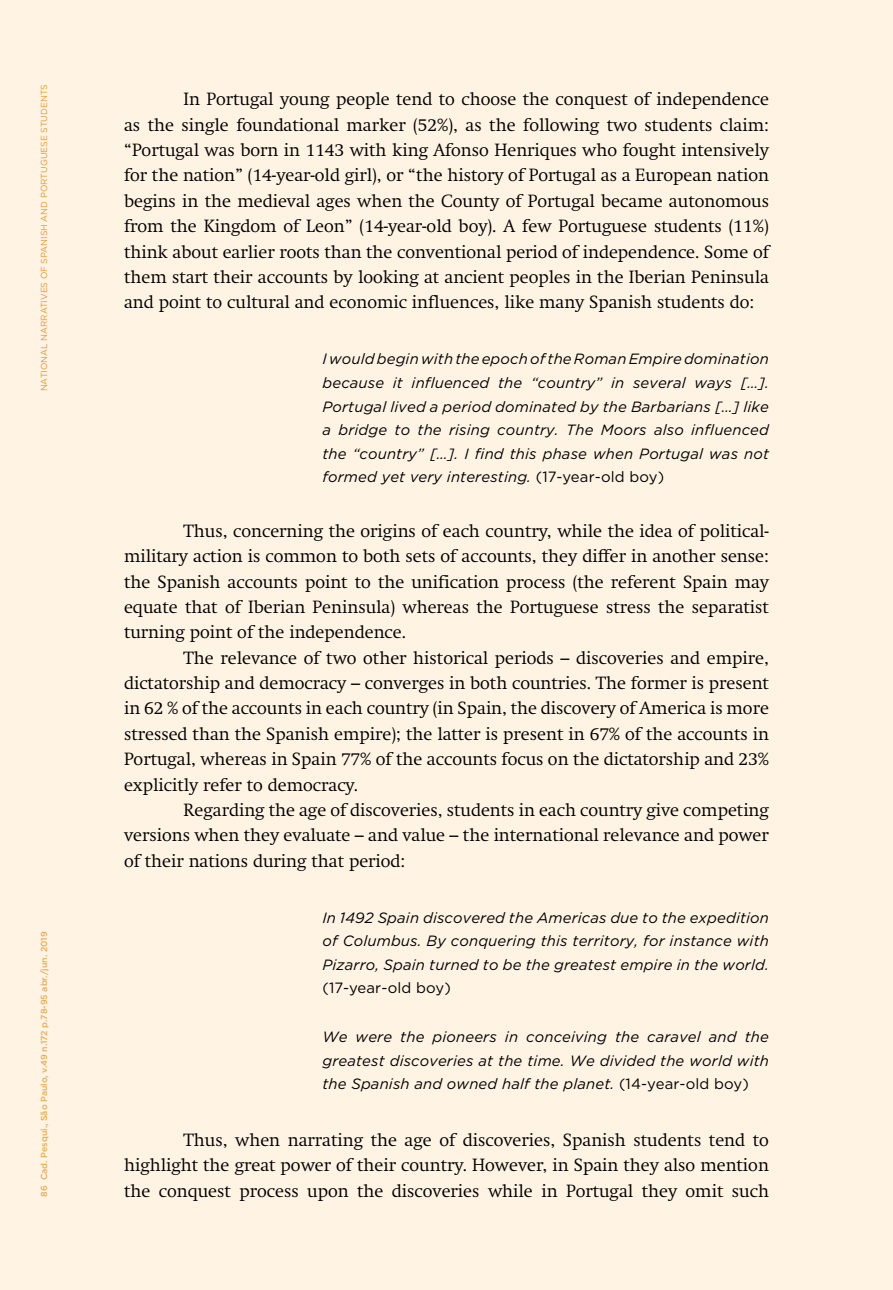
<style>
.page{position:relative;width:893px;height:1290px;background:#fff3e3}
.page>*{position:absolute;margin:0;border:0;box-sizing:border-box;transform-origin:0 0}
.t1{font:300 17.5px/25.4px "Swift";color:#000;text-align:justify}
.t2{font:italic 14.88px/23.6px "Gotham HTF";letter-spacing:.01em;color:#000;text-align:justify}
.t3{font:14.88px "Gotham HTF";letter-spacing:.01em;color:#000}
.t4{font:500 8.75px "Gotham HTF";color:#e7b465}
.t5{font:8.75px "Gotham HTF";color:#e1a13e}
.s1{font-style:normal}
</style>
<div class="page">
<p class="t5" style="left:39px;top:391px;width:309px;rotate:-90deg">NATIONAL NARRATIVES OF SPANISH AND PORTUGUESE STUDENTS</p>
<p class="t4" style="left:39px;top:1196px;width:267px;rotate:-90deg">86 Cad. Pesqui., São Paulo, v.49 n.172 p.78-95 abr./jun. 2019</p>
<p class="t1" style="left:124px;top:87px;width:646px;text-indent:60px">In Portugal young people tend to choose the conquest of independence as the single foundational marker (52%), as the following two students claim: “Portugal was born in 1143 with king Afonso Henriques who fought intensively for the nation” (14-year-old girl), or “the history of Portugal as a European nation begins in the medieval ages when the County of Portugal became autonomous from the Kingdom of Leon” (14-year-old boy). A few Portuguese students (11%) think about earlier roots than the conventional period of independence. Some of them start their accounts by looking at ancient peoples in the Iberian Peninsula and point to cultural and economic influences, like many Spanish students do:</p>
<p class="t2" style="left:322px;top:347px;width:448px">I would begin with the epoch of the Roman Empire domination because it influenced the “country” in several ways […].<br>Portugal lived a period dominated by the Barbarians […] like a bridge to the rising country. The Moors also influenced the “country” […]. I find this phase when Portugal was not formed yet very interesting. <span class="s1">(17-year-old boy)</span></p>
<p class="t1" style="left:124px;top:518px;width:646px;text-indent:60px">Thus, concerning the origins of each country, while the idea of political&shy;military action is common to both sets of accounts, they differ in another sense: the Spanish accounts point to the unification process (the referent Spain may equate that of Iberian Peninsula) whereas the Portuguese stress the separatist turning point of the independence.</p>
<p class="t1" style="left:124px;top:645px;width:646px;text-indent:60px">The relevance of two other historical periods – discoveries and empire, dictatorship and democracy – converges in both countries. The former is present in 62 % of the accounts in each country (in Spain, the discovery of America is more stressed than the Spanish empire); the latter is present in 67% of the accounts in Portugal, whereas in Spain 77% of the accounts focus on the dictatorship and 23% explicitly refer to democracy.</p>
<p class="t1" style="left:124px;top:797px;width:646px;text-indent:60px">Regarding the age of discoveries, students in each country give competing versions when they evaluate – and value – the international relevance and power of their nations during that period:</p>
<p class="t2" style="left:322px;top:905px;width:448px">In 1492 Spain discovered the Americas due to the expedition of Columbus. By conquering this territory, for instance with Pizarro, Spain turned to be the greatest empire in the world.</p>
<p class="t3" style="left:322px;top:980px;width:130px">(17-year-old boy)</p>
<p class="t2" style="left:322px;top:1025px;width:448px">We were the pioneers in conceiving the caravel and the greatest discoveries at the time. We divided the world with the Spanish and owned half the planet. <span class="s1">(14-year-old boy)</span></p>
<p class="t1" style="left:124px;top:1127px;width:646px;text-indent:60px">Thus, when narrating the age of discoveries, Spanish students tend to highlight the great power of their country. However, in Spain they also mention the conquest process upon the discoveries while in Portugal they omit such</p>
</div>
